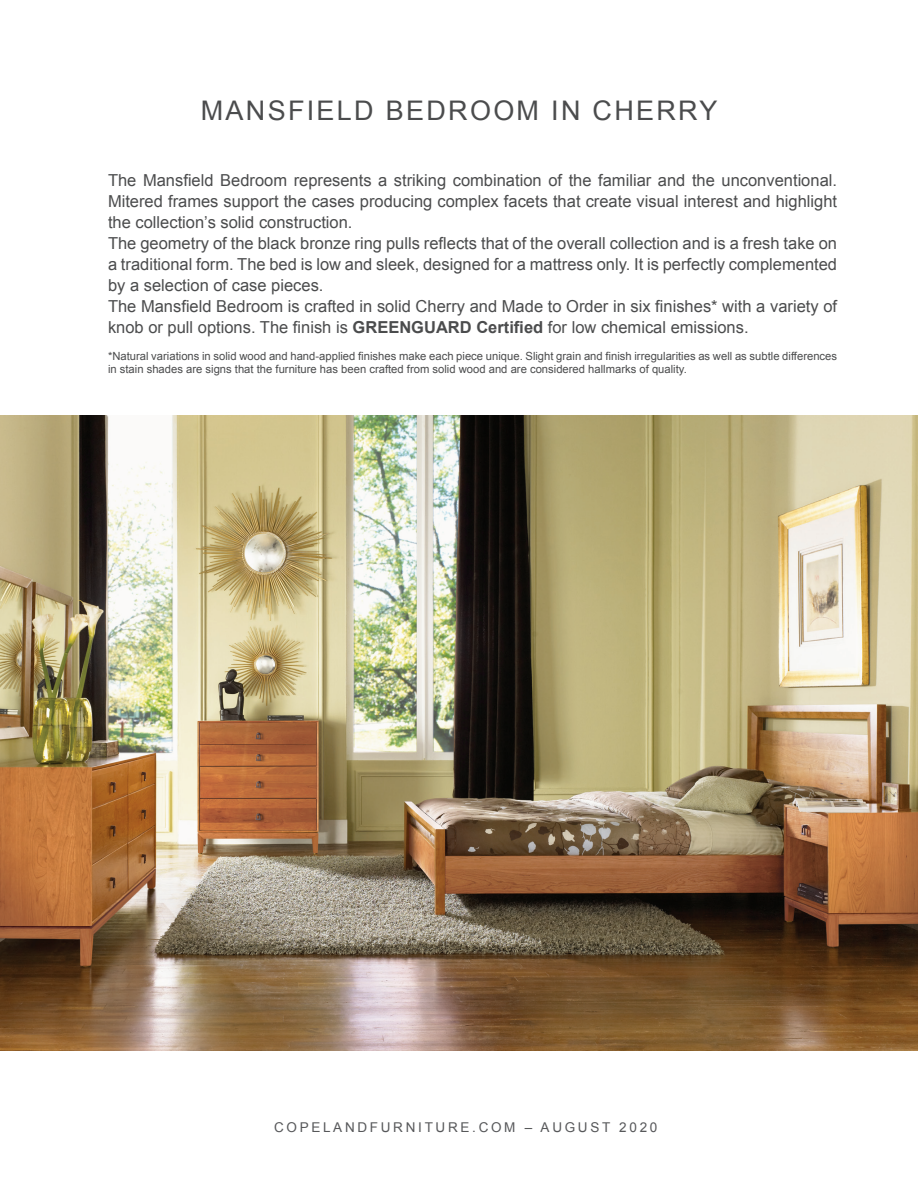
<style>
.page{position:relative;width:918px;height:1188px;background:#fff}
.page>*{position:absolute;margin:0;border:0;box-sizing:border-box;transform-origin:0 0}
.t1{font:27px "Arial";letter-spacing:.085em;color:#4b4c4d}
.t2{font:16.5px/21px "Arial";color:#4b4c4d;text-align:justify}
.t3{font:13.5px "Arial";letter-spacing:.2em;color:#57585a}
.t4{font:11.25px/13.5px "Arial";color:#4b4c4d}
.s1{font-weight:700}
</style>
<div class="page">
<img style="left:0;top:415px;width:918px;height:636px">
<p class="t1" style="left:201px;top:93px;width:518px">MANSFIELD BEDROOM IN CHERRY</p>
<p class="t2" style="left:108px;top:170px;width:731px">The Mansfield Bedroom represents a striking combination of the familiar and the unconventional.<br>Mitered frames support the cases producing complex facets that create visual interest and highlight the collection’s solid construction.</p>
<p class="t2" style="left:108px;top:233px;width:731px">The geometry of the black bronze ring pulls reflects that of the overall collection and is a fresh take on a traditional form. The bed is low and sleek, designed for a mattress only. It is perfectly complemented by a selection of case pieces.</p>
<p class="t2" style="left:108px;top:296px;width:731px">The Mansfield Bedroom is crafted in solid Cherry and Made to Order in six finishes* with a variety of knob or pull options. The finish is <span class="s1">GREENGUARD Certified</span> for low chemical emissions.</p>
<p class="t4" style="left:108px;top:349px;width:731px">*Natural variations in solid wood and hand-applied finishes make each piece unique. Slight grain and finish irregularities as well as subtle differences in stain shades are signs that the furniture has been crafted from solid wood and are considered hallmarks of quality.</p>
<p class="t3" style="left:274px;top:1119px;width:385px">COPELANDFURNITURE.COM – AUGUST 2020</p>
</div>
